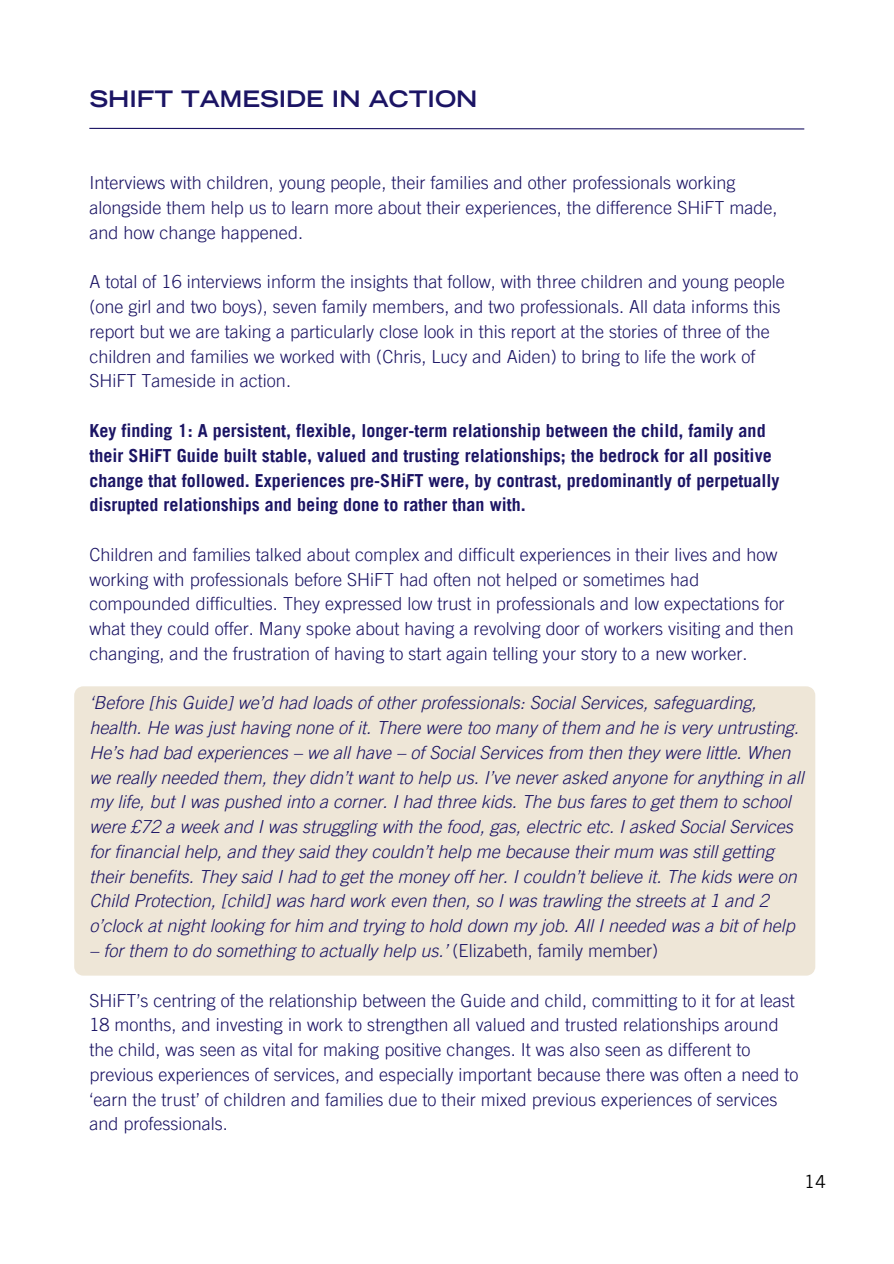
<style>
.page{position:relative;width:894px;height:1264px;background:#fff}
.page>*{position:absolute;margin:0;border:0;box-sizing:border-box;transform-origin:0 0}
.t1{font:700 expanded 22.5px "Trade Gothic LT Std";color:#1b1464}
.t2{font:300 18px/24.8px "Trade Gothic LT Pro";color:#1b1464}
.t3{font:italic 300 18px/24.8px "Trade Gothic LT Pro";color:#1b1464}
.t4{font:700 18px/24.8px "Trade Gothic LT Pro";color:#1b1464}
.t5{font:18px "Trade Gothic LT Pro";color:#000}
.s1{font-style:normal}
</style>
<div class="page">
<div style="left:74px;top:686px;width:741px;height:289px;background:#eee6d7"></div>
<svg style="left:89px;top:127px;width:716px;height:3px"></svg>
<p class="t1" style="left:89px;top:91px;width:389px">SHIFT TAMESIDE IN ACTION</p>
<h1 class="t2" style="left:89px;top:173px;width:689px">Interviews with children, young people, their families and other professionals working alongside them help us to learn more about their experiences, the difference SHiFT made, and how change happened.</h1>
<p class="t2" style="left:89px;top:272px;width:696px">A total of 16 interviews inform the insights that follow, with three children and young people (one girl and two boys), seven family members, and two professionals. All data informs this report but we are taking a particularly close look in this report at the stories of three of the children and families we worked with (Chris, Lucy and Aiden) to bring to life the work of SHiFT Tameside in action.</p>
<p class="t4" style="left:89px;top:420px;width:691px">Key finding 1: A persistent, flexible, longer-term relationship between the child, family and their SHiFT Guide built stable, valued and trusting relationships; the bedrock for all positive change that followed. Experiences pre-SHiFT were, by contrast, predominantly of perpetually disrupted relationships and being done to rather than with.</p>
<p class="t2" style="left:89px;top:544px;width:705px">Children and families talked about complex and difficult experiences in their lives and how working with professionals before SHiFT had often not helped or sometimes had compounded difficulties. They expressed low trust in professionals and low expectations for what they could offer. Many spoke about having a revolving door of workers visiting and then changing, and the frustration of having to start again telling your story to a new worker.</p>
<h2 class="t3" style="left:89px;top:693px;width:715px">‘Before [his Guide] we’d had loads of other professionals: Social Services, safeguarding, health. He was just having none of it. There were too many of them and he is very untrusting.<br>He’s had bad experiences – we all have – of Social Services from then they were little. When we really needed them, they didn’t want to help us. I’ve never asked anyone for anything in all my life, but I was pushed into a corner. I had three kids. The bus fares to get them to school were £72 a week and I was struggling with the food, gas, electric etc. I asked Social Services for financial help, and they said they couldn’t help me because their mum was still getting their benefits. They said I had to get the money off her. I couldn’t believe it. The kids were on Child Protection, [child] was hard work even then, so I was trawling the streets at 1 and 2 o’clock at night looking for him and trying to hold down my job. All I needed was a bit of help</h2>
<h2 class="t3" style="left:89px;top:940px;width:570px">– for them to do something to actually help us.’ <span class="s1">(Elizabeth, family member)</span></h2>
<p class="t2" style="left:89px;top:990px;width:710px">SHiFT’s centring of the relationship between the Guide and child, committing to it for at least 18 months, and investing in work to strengthen all valued and trusted relationships around the child, was seen as vital for making positive changes. It was also seen as different to previous experiences of services, and especially important because there was often a need to ‘earn the trust’ of children and families due to their mixed previous experiences of services and professionals.</p>
<p class="t5" style="left:804px;top:1174px;width:23px">14</p>
</div>
